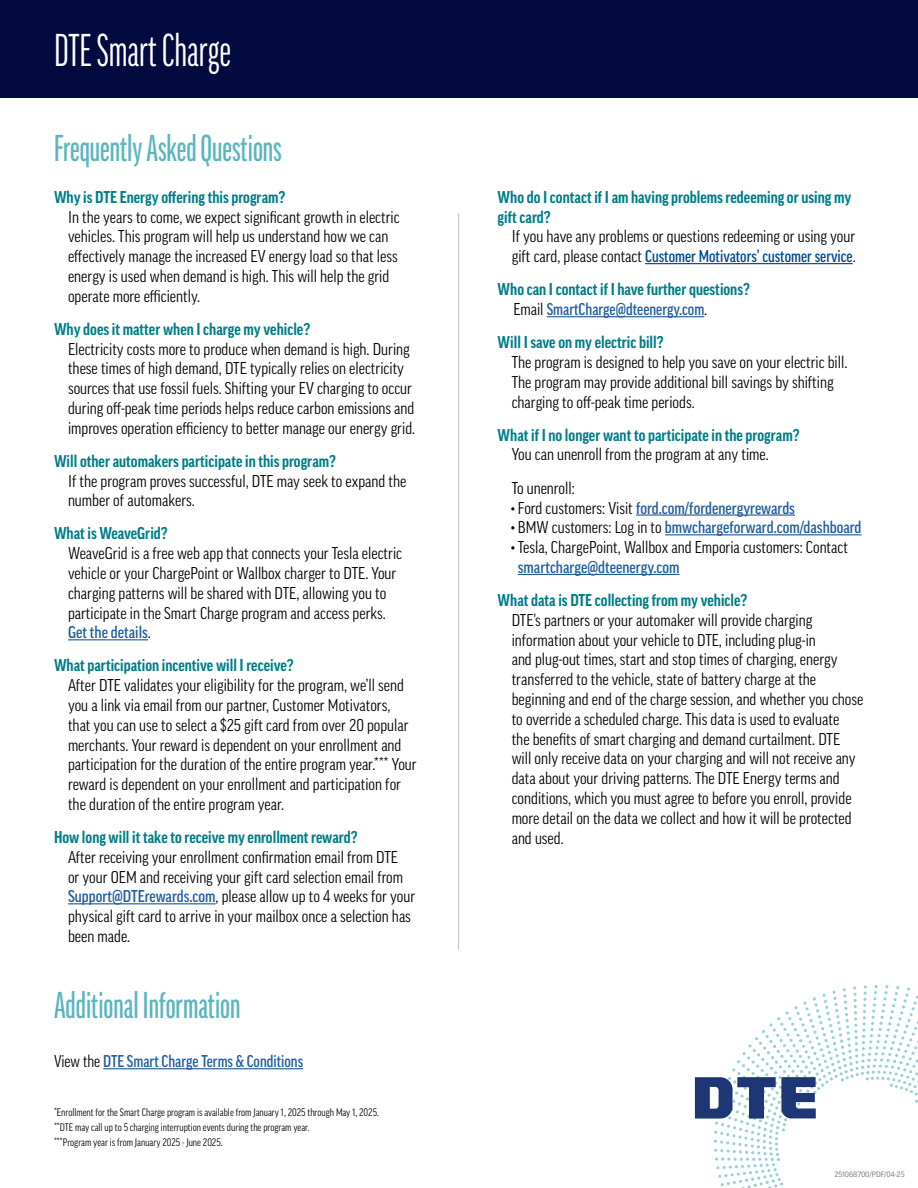
<style>
.page{position:relative;width:918px;height:1188px;background:#fff}
.page>*{position:absolute;margin:0;border:0;box-sizing:border-box;transform-origin:0 0}
.t1{font:44.25px "Good Pro Comp News";color:#fff}
.t2{font:500 36px "Good Pro Comp";color:#59b5bf}
.t3{font:condensed 16.5px/19.8px "Good Pro";color:#000;scale:1.04 1}
.t4{font:700 condensed 16.5px/19.8px "Good Pro";color:#007d87;scale:1.04 1}
.t5{font:500 condensed 16.5px "Good Pro";color:#215e9e;scale:1.04 1}
.t6{font:500 condensed 16.5px "Good Pro";color:#215e9e}
.t7{font:condensed 10.5px/15px "Good Pro";color:#000}
.t8{font:7.5px "Good Pro News";color:#808285}
.s1{font-weight:500;color:#215e9e}
.s2{font-weight:400;color:#000}
.s3{font-weight:500;color:#004a8f}
</style>
<div class="page">
<hr style="left:103px;top:1068px;width:200px;height:1px;background:#215e9e">
<div style="left:0;top:0;width:918px;height:97px;background:#030a40"></div>
<hr style="left:68px;top:639px;width:80px;height:1px;background:#215e9e">
<hr style="left:68px;top:903px;width:148px;height:1px;background:#215e9e">
<hr style="left:645px;top:263px;width:208px;height:1px;background:#004a8f">
<hr style="left:547px;top:316px;width:157px;height:1px;background:#215e9e">
<hr style="left:636px;top:514px;width:159px;height:2px;background:#215e9e">
<hr style="left:665px;top:534px;width:197px;height:1px;background:#215e9e">
<hr style="left:518px;top:574px;width:162px;height:1px;background:#215e9e">
<hr style="left:458px;top:213px;width:1px;height:736px;background:#bfbfbf">
<svg style="left:695px;top:985px;width:223px;height:203px"></svg>
<h1 class="t1" style="left:54px;top:25px;width:179px">DTE Smart Charge</h1>
<h2 class="t2" style="left:54px;top:128px;width:229px">Frequently Asked Questions</h2>
<p class="t4" style="left:54px;top:187px;width:224px">Why is DTE Energy offering this program?</p>
<p class="t3" style="left:68px;top:207px;width:320px">In the years to come, we expect significant growth in electric vehicles. This program will help us understand how we can effectively manage the increased EV energy load so that less energy is used when demand is high. This will help the grid operate more efficiently.</p>
<p class="t4" style="left:54px;top:319px;width:248px">Why does it matter when I charge my vehicle?</p>
<p class="t3" style="left:68px;top:339px;width:335px">Electricity costs more to produce when demand is high. During these times of high demand, DTE typically relies on electricity sources that use fossil fuels. Shifting your EV charging to occur during off-peak time periods helps reduce carbon emissions and improves operation efficiency to better manage our energy grid.</p>
<p class="t4" style="left:54px;top:451px;width:273px">Will other automakers participate in this program?</p>
<p class="t3" style="left:68px;top:471px;width:327px">If the program proves successful, DTE may seek to expand the number of automakers.</p>
<p class="t4" style="left:54px;top:524px;width:111px">What is WeaveGrid?</p>
<p class="t3" style="left:68px;top:543px;width:323px">WeaveGrid is a free web app that connects your Tesla electric vehicle or your ChargePoint or Wallbox charger to DTE. Your charging patterns will be shared with DTE, allowing you to participate in the Smart Charge program and access perks.<br><span class="s1">Get the details</span>.</p>
<p class="t4" style="left:54px;top:656px;width:232px">What participation incentive will I receive?</p>
<p class="t3" style="left:68px;top:675px;width:337px">After DTE validates your eligibility for the program, we’ll send you a link via email from our partner, Customer Motivators, that you can use to select a $25 gift card from over 20 popular merchants. Your reward is dependent on your enrollment and participation for the duration of the entire program year.*** Your reward is dependent on your enrollment and participation for the duration of the entire program year.</p>
<p class="t4" style="left:54px;top:827px;width:293px">How long will it take to receive my enrollment reward?</p>
<p class="t3" style="left:68px;top:847px;width:335px">After receiving your enrollment confirmation email from DTE<br>or your OEM and receiving your gift card selection email from <span class="s1">Support@DTErewards.com</span>, please allow up to 4 weeks for your physical gift card to arrive in your mailbox once a selection has been made.</p>
<h2 class="t2" style="left:54px;top:985px;width:188px">Additional Information</h2>
<p class="t6" style="left:54px;top:1052px;width:251px"><span class="s2">View the</span> DTE Smart Charge Terms &amp; Conditions</p>
<p class="t7" style="left:54px;top:1104px;width:326px">*Enrollment for the Smart Charge program is available from January 1, 2025 through May 1, 2025. **DTE may call up to 5 charging interruption events during the program year.<br>***Program year is from January 2025 - June 2025.</p>
<p class="t4" style="left:498px;top:187px;width:342px">Who do I contact if I am having problems redeeming or using my gift card?</p>
<p class="t3" style="left:512px;top:227px;width:332px">If you have any problems or questions redeeming or using your gift card, please contact <span class="s3">Customer Motivators’ customer service</span>.</p>
<p class="t4" style="left:513px;top:280px;width:229px;text-indent:-16px">Who can I contact if I have further questions?<br><span class="s2">Email</span> <span class="s1">SmartCharge@dteenergy.com</span><span class="s2">.</span></p>
<p class="t4" style="left:498px;top:332px;width:161px">Will I save on my electric bill?</p>
<p class="t3" style="left:512px;top:352px;width:324px">The program is designed to help you save on your electric bill.<br>The program may provide additional bill savings by shifting charging to off-peak time periods.</p>
<p class="t4" style="left:498px;top:425px;width:292px">What if I no longer want to participate in the program?</p>
<p class="t3" style="left:512px;top:438px;width:249px;line-height:33.3px">You can unenroll from the program at any time.<br>To unenroll:</p>
<p class="t5" style="left:511px;top:498px;width:274px"><span class="s2">• Ford customers: Visit</span> ford.com/fordenergyrewards</p>
<p class="t5" style="left:511px;top:518px;width:338px"><span class="s2">• BMW customers: Log in to</span> bmwchargeforward.com/dashboard</p>
<p class="t3" style="left:511px;top:537px;width:325px">• Tesla, ChargePoint, Wallbox and Emporia customers: Contact</p>
<p class="t5" style="left:518px;top:558px;width:157px">smartcharge@dteenergy.com</p>
<p class="t4" style="left:498px;top:590px;width:242px">What data is DTE collecting from my vehicle?</p>
<p class="t3" style="left:512px;top:610px;width:340px">DTE’s partners or your automaker will provide charging information about your vehicle to DTE, including plug-in<br>and plug-out times, start and stop times of charging, energy transferred to the vehicle, state of battery charge at the beginning and end of the charge session, and whether you chose to override a scheduled charge. This data is used to evaluate<br>the benefits of smart charging and demand curtailment. DTE will only receive data on your charging and will not receive any data about your driving patterns. The DTE Energy terms and conditions, which you must agree to before you enroll, provide more detail on the data we collect and how it will be protected and used.</p>
<p class="t8" style="left:834px;top:1170px;width:72px">251068700/PDF/04-25</p>
</div>
